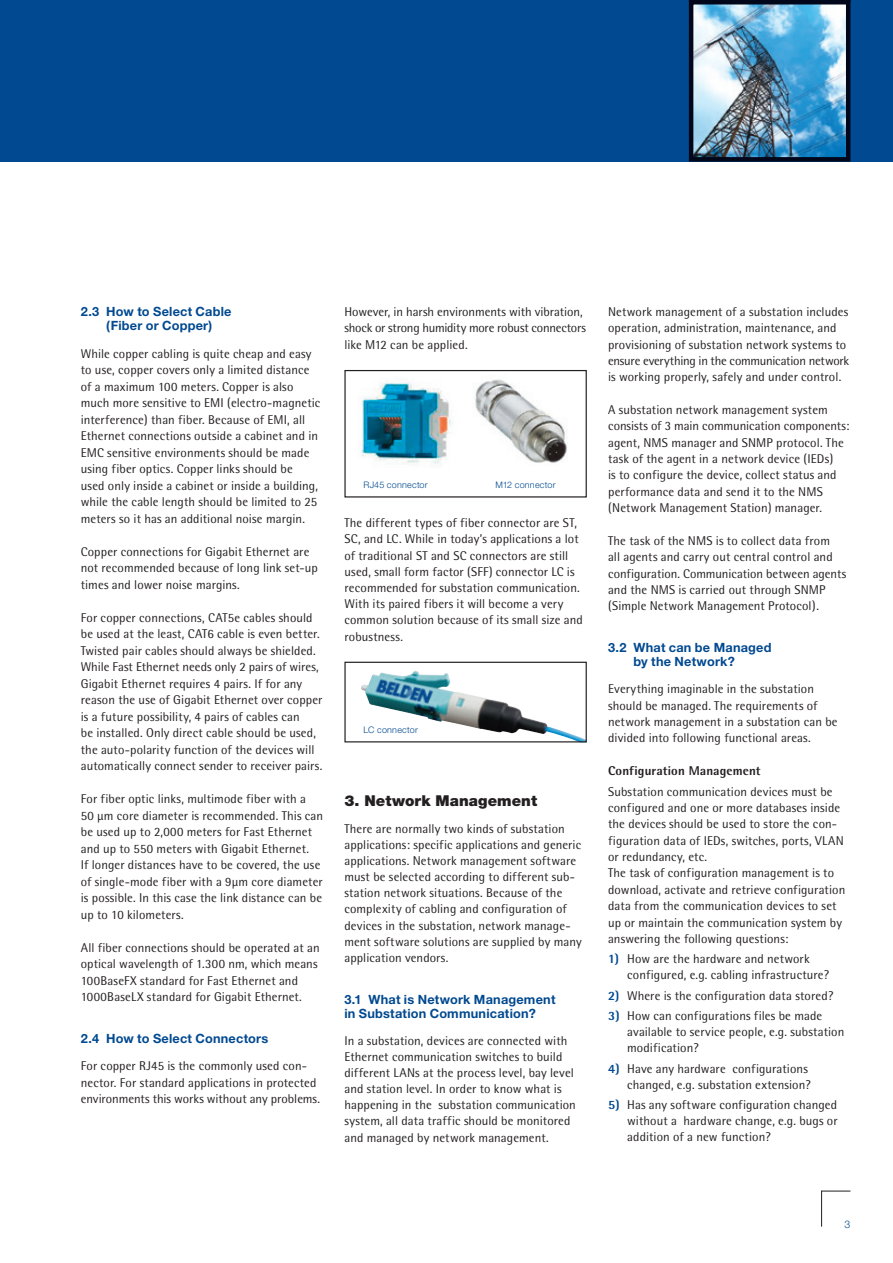
<style>
.page{position:relative;width:893px;height:1263px;background:#fff}
.page>*{position:absolute;margin:0;border:0;box-sizing:border-box;transform-origin:0 0}
.t1{font:900 15px "Helvetica Neue";letter-spacing:.005em;color:#231f20}
.t2{font:12.75px/16.5px "Rotis Semi Sans";letter-spacing:.005em;color:#231f20}
.t3{font:700 12.75px/14.2px "Helvetica Neue";letter-spacing:.015em;color:#014990}
.t4{font:800 12.75px "Rotis Semi Sans";letter-spacing:.01em;color:#231f20}
.t5{font:300 10.5px "Helvetica Neue";color:#014990}
.t6{font:300 9px "Helvetica Neue";letter-spacing:.025em;color:#014990}
.s1{font-weight:800;color:#014990}
</style>
<div class="page">
<div style="left:0;top:0;width:893px;height:162px;background:#014990"></div>
<hr style="left:821px;top:1191px;width:1px;height:35px;background:#231f20">
<svg style="left:821px;top:1191px;width:29px;height:1px"></svg>
<img style="left:694px;top:5px;width:151px;height:152px">
<div style="left:689px;top:0;width:161px;height:162px;border:4px solid #01071a"></div>
<div style="left:344px;top:370px;width:243px;height:127px;border:1px solid #231f20"></div>
<img style="left:361px;top:382px;width:92px;height:83px">
<img style="left:475px;top:379px;width:92px;height:84px">
<img style="left:361px;top:671px;width:224px;height:69px">
<div style="left:344px;top:662px;width:243px;height:80px;border:1px solid #231f20"></div>
<p class="t3" style="left:81px;top:304px;width:152px;text-align:center">2.3 How to Select Cable (Fiber or Copper)</p>
<p class="t2" style="left:81px;top:345px;width:241px">While copper cabling is quite cheap and easy to use, copper covers only a limited distance of a maximum 100 meters. Copper is also much more sensitive to EMI (electro-magnetic interference) than fiber. Because of EMI, all Ethernet connections outside a cabinet and in EMC sensitive environments should be made using fiber optics. Copper links should be<br>used only inside a cabinet or inside a building, while the cable length should be limited to 25 meters so it has an additional noise margin.</p>
<p class="t2" style="left:81px;top:543px;width:239px">Copper connections for Gigabit Ethernet are not recommended because of long link set-up times and lower noise margins.</p>
<p class="t2" style="left:81px;top:609px;width:243px">For copper connections, CAT5e cables should be used at the least, CAT6 cable is even better.<br>Twisted pair cables should always be shielded.<br>While Fast Ethernet needs only 2 pairs of wires, Gigabit Ethernet requires 4 pairs. If for any reason the use of Gigabit Ethernet over copper is a future possibility, 4 pairs of cables can<br>be installed. Only direct cable should be used, the auto-polarity function of the devices will automatically connect sender to receiver pairs.</p>
<p class="t2" style="left:81px;top:790px;width:244px">For fiber optic links, multimode fiber with a<br>50 µm core diameter is recommended. This can be used up to 2,000 meters for Fast Ethernet and up to 550 meters with Gigabit Ethernet.<br>If longer distances have to be covered, the use of single-mode fiber with a 9µm core diameter is possible. In this case the link distance can be up to 10 kilometers.</p>
<p class="t2" style="left:81px;top:939px;width:240px">All fiber connections should be operated at an optical wavelength of 1.300 nm, which means 100BaseFX standard for Fast Ethernet and 1000BaseLX standard for Gigabit Ethernet.</p>
<p class="t3" style="left:81px;top:1031px;width:189px">2.4 How to Select Connectors</p>
<p class="t2" style="left:81px;top:1057px;width:241px">For copper RJ45 is the commonly used con&shy;nector. For standard applications in protected environments this works without any problems.</p>
<p class="t2" style="left:344px;top:303px;width:243px">However, in harsh environments with vibration, shock or strong humidity more robust connectors like M12 can be applied.</p>
<p class="t6" style="left:364px;top:479px;width:66px">RJ45 connector</p>
<p class="t6" style="left:495px;top:479px;width:62px">M12 connector</p>
<p class="t2" style="left:344px;top:515px;width:240px">The different types of fiber connector are ST, SC, and LC. While in today’s applications a lot of traditional ST and SC connectors are still used, small form factor (SFF) connector LC is recommended for substation communication.<br>With its paired fibers it will become a very common solution because of its small size and robustness.</p>
<p class="t6" style="left:364px;top:724px;width:56px">LC connector</p>
<p class="t1" style="left:344px;top:791px;width:194px">3. Network Management</p>
<p class="t2" style="left:344px;top:820px;width:239px">There are normally two kinds of substation applications: specific applications and generic applications. Network management software must be selected according to different sub&shy;station network situations. Because of the complexity of cabling and configuration of devices in the substation, network manage&shy;ment software solutions are supplied by many application vendors.</p>
<p class="t3" style="left:344px;top:992px;width:213px">3.1 What is Network Management in Substation Communication?</p>
<p class="t2" style="left:344px;top:1032px;width:233px">In a substation, devices are connected with Ethernet communication switches to build different LANs at the process level, bay level and station level. In order to know what is happening in the substation communication system, all data traffic should be monitored and managed by network management.</p>
<p class="t2" style="left:608px;top:303px;width:243px">Network management of a substation includes operation, administration, maintenance, and provisioning of substation network systems to ensure everything in the communication network is working properly, safely and under control.</p>
<p class="t2" style="left:608px;top:401px;width:243px">A substation network management system consists of 3 main communication components: agent, NMS manager and SNMP protocol. The task of the agent in a network device (IEDs)<br>is to configure the device, collect status and performance data and send it to the NMS (Network Management Station) manager.</p>
<p class="t2" style="left:608px;top:532px;width:240px">The task of the NMS is to collect data from<br>all agents and carry out central control and configuration. Communication between agents and the NMS is carried out through SNMP (Simple Network Management Protocol).</p>
<p class="t3" style="left:633px;top:640px;width:140px;text-indent:-25px">3.2 What can be Managed by the Network?</p>
<p class="t2" style="left:608px;top:681px;width:231px">Everything imaginable in the substation should be managed. The requirements of network management in a substation can be divided into following functional areas.</p>
<p class="t4" style="left:608px;top:763px;width:154px">Configuration Management</p>
<p class="t2" style="left:608px;top:783px;width:239px">Substation communication devices must be configured and one or more databases inside the devices should be used to store the con&shy;figuration data of IEDs, switches, ports, VLAN or redundancy, etc.<br>The task of configuration management is to download, activate and retrieve configuration data from the communication devices to set up or maintain the communication system by answering the following questions:</p>
<p class="t2" style="left:627px;top:950px;width:203px;text-indent:-19px"><span class="s1">1)</span> How are the hardware and network configured, e.g. cabling infrastructure?</p>
<p class="t2" style="left:608px;top:987px;width:227px"><span class="s1">2)</span> Where is the configuration data stored?</p>
<p class="t2" style="left:627px;top:1007px;width:219px;text-indent:-19px"><span class="s1">3)</span> How can configurations files be made available to service people, e.g. substation modification?</p>
<p class="t2" style="left:608px;top:1060px;width:204px;text-align:right"><span class="s1">4)</span> Have any hardware configurations changed, e.g. substation extension?</p>
<p class="t2" style="left:627px;top:1096px;width:212px;text-align:justify;text-indent:-19px"><span class="s1">5)</span> Has any software configuration changed without a hardware change, e.g. bugs or addition of a new function?</p>
<p class="t5" style="left:845px;top:1217px;width:7px">3</p>
</div>
